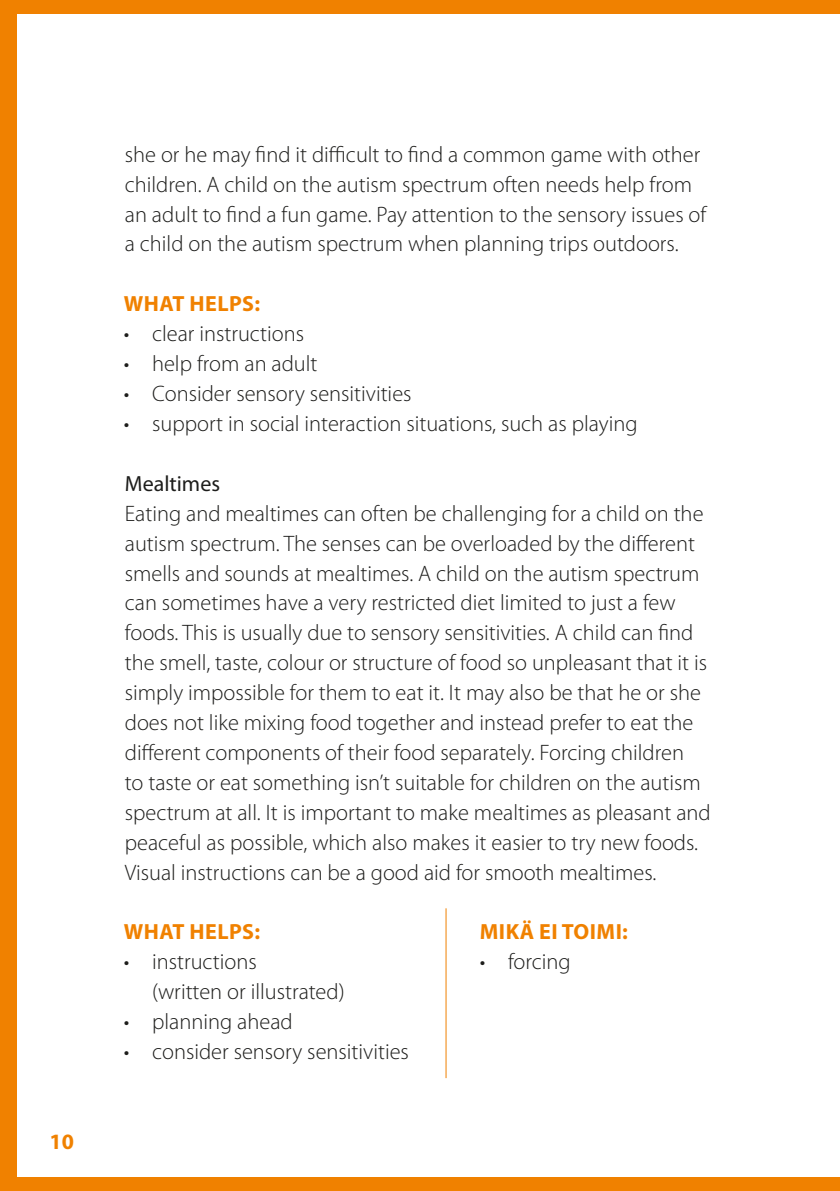
<style>
.page{position:relative;width:840px;height:1191px;background:#fff}
.page>*{position:absolute;margin:0;border:0;box-sizing:border-box;transform-origin:0 0}
._1_leipis_P{font:300 22.4px/30px "Myriad Pro";color:#1d1d1b}
.luettelo_P{font:300 22.4px "Myriad Pro";color:#1d1d1b}
._2_OTSIKKO_H2{font:700 22px "Myriad Pro";letter-spacing:.02em;color:#f08100}
._3_OTSIKKO_H3{font:22px "Myriad Pro";color:#1d1d1b}
</style>
<div class="page">
<div style="left:0;top:0;width:839px;height:1191px;background:#f08100"></div>
<div style="left:17px;top:14px;width:822px;height:1162px;background:#fff"></div>
<hr style="left:445px;top:908px;width:1px;height:170px;background:#f08100">
<p class="_2_OTSIKKO_H2" style="left:50px;top:1127px;width:26px">10</p>
<p class="_1_leipis_P" style="left:125px;top:139px;width:582px">she or he may find it difficult to find a common game with other children. A child on the autism spectrum often needs help from an adult to find a fun game. Pay attention to the sensory issues of a child on the autism spectrum when planning trips outdoors.</p>
<h2 class="_2_OTSIKKO_H2" style="left:124px;top:289px;width:138px">WHAT HELPS:</h2>
<p class="luettelo_P" style="left:124px;top:320px;width:182px">• clear instructions</p>
<p class="luettelo_P" style="left:124px;top:350px;width:195px">• help from an adult</p>
<p class="luettelo_P" style="left:124px;top:380px;width:289px">• Consider sensory sensitivities</p>
<p class="luettelo_P" style="left:124px;top:410px;width:515px">• support in social interaction situations, such as playing</p>
<h3 class="_3_OTSIKKO_H3" style="left:125px;top:470px;width:97px">Mealtimes</h3>
<p class="_1_leipis_P" style="left:125px;top:498px;width:587px">Eating and mealtimes can often be challenging for a child on the autism spectrum. The senses can be overloaded by the different smells and sounds at mealtimes. A child on the autism spectrum can sometimes have a very restricted diet limited to just a few foods. This is usually due to sensory sensitivities. A child can find the smell, taste, colour or structure of food so unpleasant that it is simply impossible for them to eat it. It may also be that he or she does not like mixing food together and instead prefer to eat the different components of their food separately. Forcing children<br>to taste or eat something isn’t suitable for children on the autism spectrum at all. It is important to make mealtimes as pleasant and peaceful as possible, which also makes it easier to try new foods.<br>Visual instructions can be a good aid for smooth mealtimes.</p>
<h2 class="_2_OTSIKKO_H2" style="left:124px;top:917px;width:138px">WHAT HELPS:</h2>
<p class="luettelo_P" style="left:124px;top:948px;width:134px">• instructions</p>
<p class="luettelo_P" style="left:152px;top:978px;width:194px">(written or illustrated)</p>
<p class="luettelo_P" style="left:124px;top:1008px;width:170px">• planning ahead</p>
<p class="luettelo_P" style="left:124px;top:1038px;width:286px">• consider sensory sensitivities</p>
<h2 class="_2_OTSIKKO_H2" style="left:479px;top:917px;width:149px">MIKÄ EI TOIMI:</h2>
<p class="luettelo_P" style="left:479px;top:948px;width:93px">• forcing</p>
</div>
